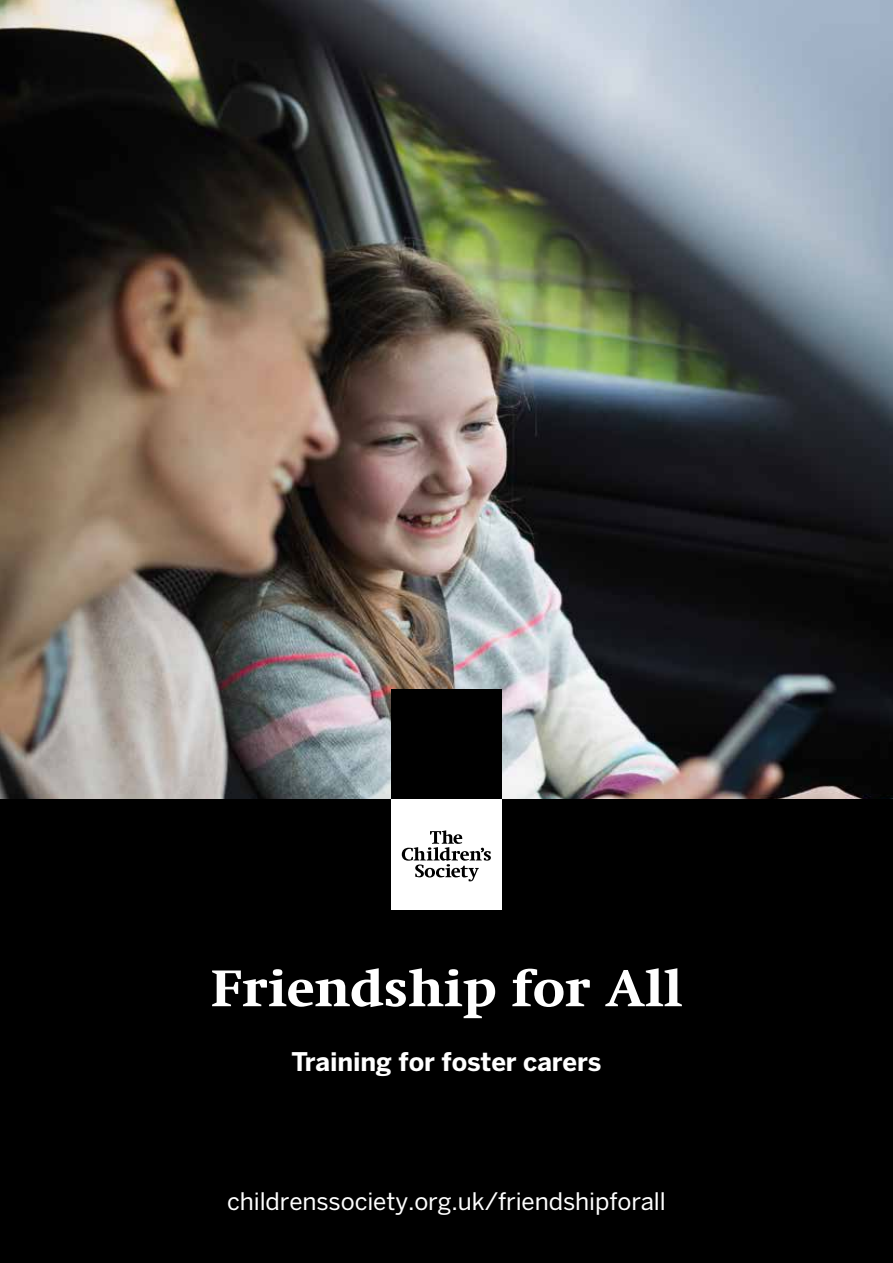
<style>
.page{position:relative;width:893px;height:1263px;background:#fff}
.page>*{position:absolute;margin:0;border:0;box-sizing:border-box;transform-origin:0 0}
.t1{font:800 52.5px "Swift Com";letter-spacing:-.005em;color:#fff}
.t2{font:700 25.5px "Benton Sans";letter-spacing:-.005em;color:#fff}
.t3{font:24px "Benton Sans";letter-spacing:-.005em;color:#fff}
</style>
<div class="page">
<img style="left:0;top:0;width:893px;height:799px">
<div style="left:0;top:799px;width:893px;height:464px;background:#000"></div>
<div style="left:391px;top:689px;width:111px;height:110px;background:#000"></div>
<div style="left:391px;top:799px;width:111px;height:111px;background:#fff"></div>
<svg style="left:402px;top:830px;width:89px;height:51px"></svg>
<h1 class="t1" style="left:211px;top:956px;width:473px">Friendship for All</h1>
<p class="t2" style="left:292px;top:1046px;width:311px">Training for foster carers</p>
<p class="t3" style="left:227px;top:1186px;width:440px">childrenssociety.org.uk/friendshipforall</p>
</div>
